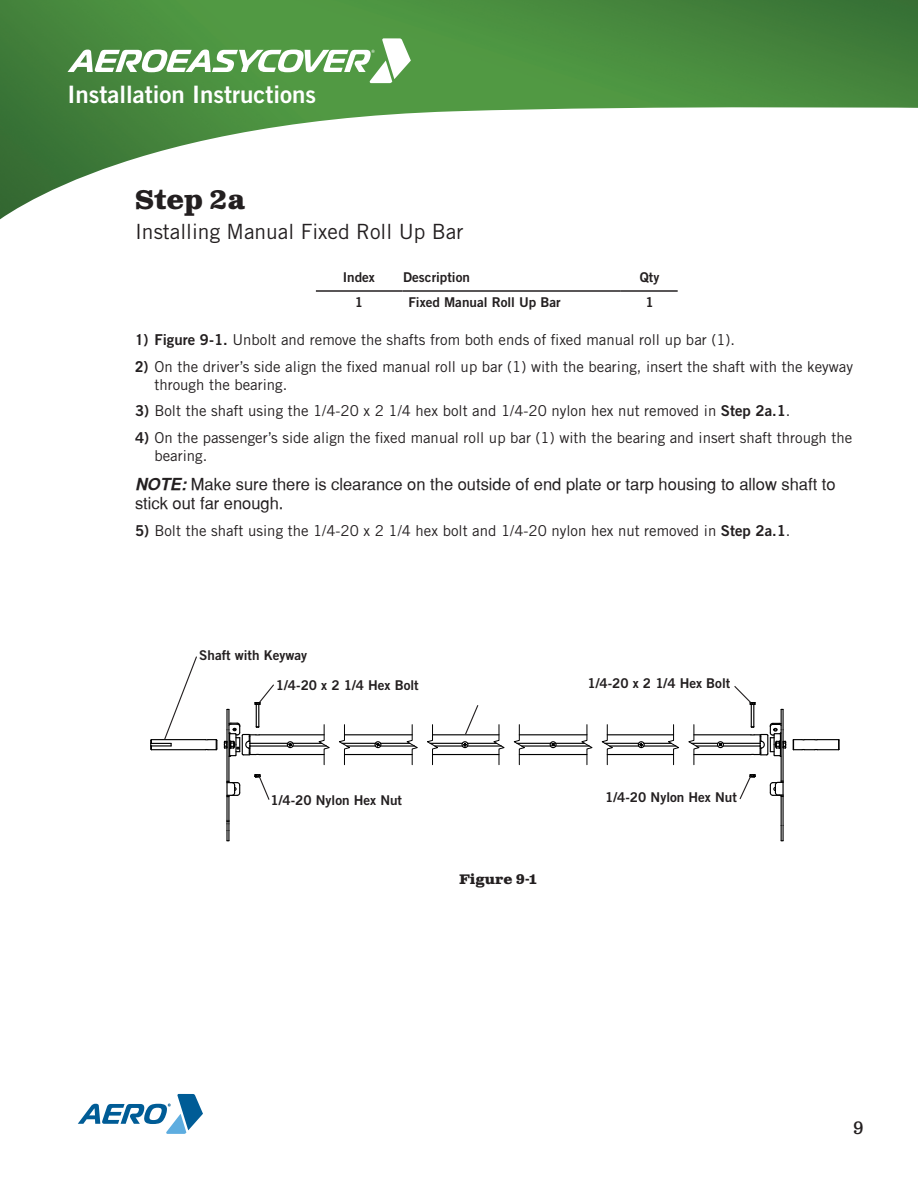
<style>
.page{position:relative;width:918px;height:1188px;background:#fff}
.page>*{position:absolute;margin:0;border:0;box-sizing:border-box;transform-origin:0 0}
.t1{font:700 27px "Clarendon Text Pro";color:#231f20}
.t2{font:24px "Trade Gothic LT Std Bd 2";color:#fff}
.t3{font:21px "Trade Gothic LT Std";color:#231f20}
.t4{font:18px "Clarendon Text Pro";color:#231f20}
.Notice_Text{font:16.5px/19.8px "Sans Serif";color:#231f20}
.Text{font:15px/18px "Trade Gothic LT Std";color:#231f20}
.Text-2{font:700 13.8px "Clarendon Text Pro";color:#231f20}
.table_of_contents{font:13.5px "Trade Gothic LT Std Bd 2";color:#231f20}
.s1{font-weight:700}
.s2{font-family:"Trade Gothic LT Std Bd 2"}
.s3{font-weight:700;font-style:italic}
</style>
<div class="page">
<img style="left:0;top:0;width:918px;height:220px">
<svg style="left:68px;top:38px;width:343px;height:45px"></svg>
<svg style="left:78px;top:1094px;width:125px;height:40px"></svg>
<hr style="left:316px;top:290px;width:86px;height:2px;background:#231f20">
<hr style="left:402px;top:290px;width:219px;height:2px;background:#231f20">
<hr style="left:621px;top:290px;width:57px;height:2px;background:#231f20">
<hr style="left:226px;top:797px;width:2px;height:23px;background:#000">
<hr style="left:226px;top:730px;width:2px;height:51px;background:#000">
<hr style="left:228px;top:730px;width:2px;height:51px;background:#000">
<hr style="left:228px;top:797px;width:2px;height:23px;background:#000">
<svg style="left:226px;top:820px;width:4px;height:21px"></svg>
<svg style="left:226px;top:781px;width:15px;height:16px"></svg>
<hr style="left:259px;top:734px;width:65px;height:1px;background:#000">
<hr style="left:259px;top:754px;width:65px;height:1px;background:#000">
<hr style="left:607px;top:754px;width:67px;height:1px;background:#000">
<hr style="left:607px;top:734px;width:67px;height:1px;background:#000">
<hr style="left:519px;top:734px;width:68px;height:1px;background:#000">
<hr style="left:519px;top:754px;width:68px;height:1px;background:#000">
<hr style="left:433px;top:734px;width:66px;height:1px;background:#000">
<hr style="left:433px;top:754px;width:66px;height:1px;background:#000">
<hr style="left:344px;top:734px;width:68px;height:1px;background:#000">
<hr style="left:344px;top:754px;width:68px;height:1px;background:#000">
<hr style="left:694px;top:754px;width:57px;height:1px;background:#000">
<hr style="left:694px;top:734px;width:57px;height:1px;background:#000">
<hr style="left:517px;top:743px;width:34px;height:1px;background:#000">
<hr style="left:430px;top:743px;width:32px;height:1px;background:#000">
<hr style="left:723px;top:745px;width:37px;height:2px;background:#000">
<hr style="left:610px;top:745px;width:29px;height:2px;background:#000">
<hr style="left:522px;top:745px;width:29px;height:2px;background:#000">
<hr style="left:435px;top:745px;width:27px;height:2px;background:#000">
<hr style="left:347px;top:745px;width:28px;height:2px;background:#000">
<hr style="left:250px;top:745px;width:38px;height:2px;background:#000">
<hr style="left:250px;top:743px;width:38px;height:1px;background:#000">
<hr style="left:723px;top:743px;width:37px;height:1px;background:#000">
<hr style="left:605px;top:743px;width:34px;height:1px;background:#000">
<hr style="left:342px;top:743px;width:33px;height:1px;background:#000">
<svg style="left:793px;top:739px;width:47px;height:12px"></svg>
<hr style="left:151px;top:749px;width:54px;height:1px;background:#000">
<hr style="left:151px;top:739px;width:54px;height:1px;background:#000">
<div style="left:287px;top:741px;width:7px;height:7px;border:1px solid #000;border-radius:50%"></div>
<div style="left:374px;top:741px;width:7px;height:7px;border:1px solid #000;border-radius:50%"></div>
<div style="left:461px;top:741px;width:7px;height:7px;border:1px solid #000;border-radius:50%"></div>
<div style="left:638px;top:741px;width:7px;height:7px;border:1px solid #000;border-radius:50%"></div>
<div style="left:717px;top:741px;width:7px;height:7px;border:1px solid #000;border-radius:50%"></div>
<hr style="left:782px;top:730px;width:2px;height:51px;background:#000">
<hr style="left:781px;top:730px;width:1px;height:51px;background:#000">
<svg style="left:769px;top:781px;width:15px;height:60px"></svg>
<svg style="left:513px;top:724px;width:12px;height:41px"></svg>
<svg style="left:427px;top:724px;width:12px;height:41px"></svg>
<svg style="left:375px;top:724px;width:43px;height:41px"></svg>
<svg style="left:550px;top:724px;width:43px;height:41px"></svg>
<svg style="left:601px;top:724px;width:12px;height:41px"></svg>
<svg style="left:339px;top:724px;width:12px;height:41px"></svg>
<svg style="left:288px;top:724px;width:42px;height:41px"></svg>
<svg style="left:639px;top:724px;width:40px;height:41px"></svg>
<svg style="left:688px;top:724px;width:35px;height:41px"></svg>
<svg style="left:254px;top:774px;width:16px;height:26px"></svg>
<svg style="left:463px;top:705px;width:42px;height:60px"></svg>
<svg style="left:204px;top:684px;width:71px;height:73px"></svg>
<svg style="left:733px;top:686px;width:54px;height:71px"></svg>
<svg style="left:739px;top:774px;width:17px;height:26px"></svg>
<svg style="left:150px;top:656px;width:48px;height:95px"></svg>
<h2 class="t2" style="left:68px;top:79px;width:250px">Installation Instructions</h2>
<p class="t1" style="left:135px;top:183px;width:112px">Step 2a</p>
<p class="t3" style="left:135px;top:218px;width:330px">Installing Manual Fixed Roll Up Bar</p>
<p class="table_of_contents" style="left:343px;top:269px;width:34px">Index</p>
<p class="table_of_contents" style="left:403px;top:269px;width:68px">Description</p>
<p class="table_of_contents" style="left:640px;top:269px;width:21px">Qty</p>
<p class="table_of_contents" style="left:355px;top:294px;width:10px">1</p>
<p class="table_of_contents" style="left:408px;top:294px;width:154px">Fixed Manual Roll Up Bar</p>
<p class="table_of_contents" style="left:646px;top:294px;width:10px">1</p>
<p class="Text" style="left:135px;top:331px;width:602px"><span class="s1">1)</span> <span class="s2">Figure 9-1.</span> Unbolt and remove the shafts from both ends of fixed manual roll up bar (1).</p>
<p class="Text" style="left:154px;top:357px;width:700px;text-indent:-19px"><span class="s1">2)</span> On the driver’s side align the fixed manual roll up bar (1) with the bearing, insert the shaft with the keyway through the bearing.</p>
<p class="Text" style="left:135px;top:402px;width:657px"><span class="s2">3)</span> Bolt the shaft using the 1/4-20 x 2 1/4 hex bolt and 1/4-20 nylon hex nut removed in <span class="s2">Step 2a.1</span>.</p>
<p class="Text" style="left:154px;top:429px;width:699px;text-indent:-19px"><span class="s2">4)</span> On the passenger’s side align the fixed manual roll up bar (1) with the bearing and insert shaft through the bearing.</p>
<p class="Notice_Text" style="left:135px;top:474px;width:702px"><span class="s3">NOTE:</span> Make sure there is clearance on the outside of end plate or tarp housing to allow shaft to stick out far enough.</p>
<p class="Text" style="left:135px;top:521px;width:657px"><span class="s2">5)</span> Bolt the shaft using the 1/4-20 x 2 1/4 hex bolt and 1/4-20 nylon hex nut removed in <span class="s2">Step 2a.1</span>.</p>
<p class="table_of_contents" style="left:199px;top:647px;width:109px">Shaft with Keyway</p>
<p class="table_of_contents" style="left:276px;top:677px;width:144px">1/4-20 x 2 1/4 Hex Bolt</p>
<p class="table_of_contents" style="left:588px;top:675px;width:144px">1/4-20 x 2 1/4 Hex Bolt</p>
<p class="table_of_contents" style="left:271px;top:791px;width:133px">1/4-20 Nylon Hex Nut</p>
<p class="table_of_contents" style="left:605px;top:789px;width:133px">1/4-20 Nylon Hex Nut</p>
<p class="Text-2" style="left:459px;top:871px;width:79px">Figure 9-1</p>
<p class="t4" style="left:853px;top:1117px;width:12px">9</p>
</div>
